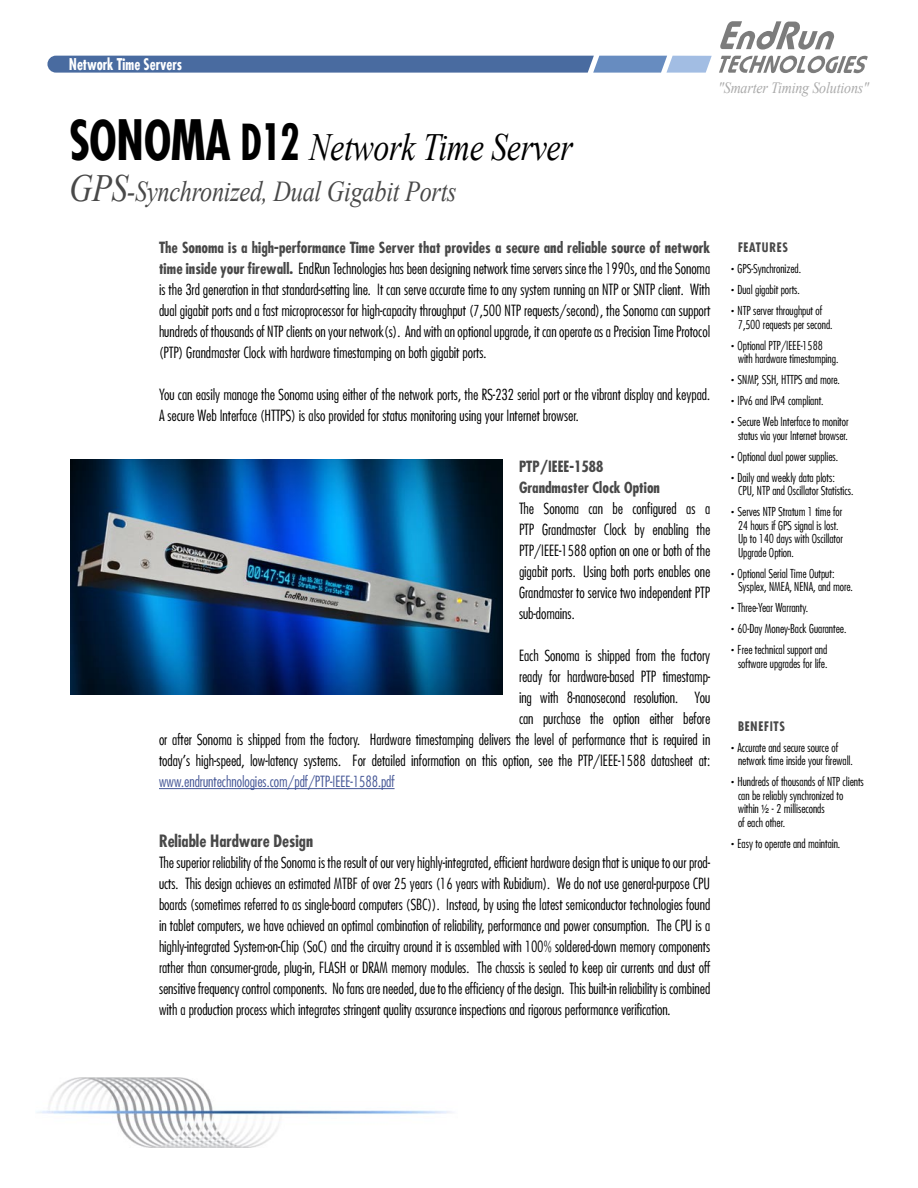
<style>
.page{position:relative;width:918px;height:1188px;background:#fff}
.page>*{position:absolute;margin:0;border:0;box-sizing:border-box;transform-origin:0 0}
.t1{font:italic 38.55px "Times New Roman";letter-spacing:-.01em;color:#000;scale:.83 1}
.t2{font:italic 28.95px "Times New Roman";letter-spacing:-.01em;color:#484848;scale:.84 1}
.t3{font:700 condensed 16.5px "Futura";color:#484848}
.t4{font:italic 15.75px "Times New Roman";letter-spacing:-.01em;color:#aaa;scale:.89 1}
.t5{font:700 condensed 15.75px "Futura";color:#fff;scale:.89 1}
.t6{font:300 condensed 15px/21px "Futura";color:#000;text-align:justify}
.t7{font:300 condensed 15px "Futura";color:#445696}
.t8{font:700 condensed 15px/21px "Futura";color:#484848}
.t9{font:700 condensed 12.75px "Futura";letter-spacing:.05em;color:#484848}
.t10{font:300 condensed 12px/21px "Futura";color:#000}
.s1{font-family:"Futura";font-weight:700;font-style:normal;font-stretch:condensed;font-size:54px}
.s2{font-family:"Futura";font-weight:700;font-style:normal;font-stretch:condensed;font-size:48.15px}
.s3{font-size:38.55px}
.s4{font-weight:700;color:#484848}
.s5{font-family:"Helvetica";font-weight:400}
</style>
<div class="page">
<svg style="left:720px;top:21px;width:114px;height:29px"></svg>
<svg style="left:719px;top:56px;width:149px;height:17px"></svg>
<svg style="left:47px;top:56px;width:665px;height:17px;background:#597aab"></svg>
<hr style="left:159px;top:788px;width:236px;height:1px;background:#445696">
<img style="left:70px;top:460px;width:432px;height:234px">
<img style="left:36px;top:1077px;width:416px;height:70px">
<p class="t5" style="left:69px;top:54px;width:129px">Network Time Servers</p>
<h1 class="t1" style="left:69px;top:121px;width:609px"><span class="s1">SONOMA</span> <span class="s2">D12</span> Network Time Server</h1>
<h2 class="t2" style="left:69px;top:171px;width:463px"><span class="s3">GPS</span>-Synchronized, Dual Gigabit Ports</h2>
<p class="t6" style="left:159px;top:237px;width:553px"><span class="s4">The Sonoma is a high-performance Time Server that provides a secure and reliable source of network time inside your firewall.</span> EndRun Technologies has been designing network time servers since the 1990s, and the Sonoma is the 3rd generation in that standard-setting line. It can serve accurate time to any system running an NTP or SNTP client. With dual gigabit ports and a fast microprocessor for high-capacity throughput (7,500 NTP requests/second), the Sonoma can support hundreds of thousands of NTP clients on your network(s). And with an optional upgrade, it can operate as a Precision Time Protocol (PTP) Grandmaster Clock with hardware timestamping on both gigabit ports.</p>
<p class="t6" style="left:159px;top:384px;width:553px">You can easily manage the Sonoma using either of the network ports, the RS-232 serial port or the vibrant display and keypad.<br>A secure Web Interface (HTTPS) is also provided for status monitoring using your Internet browser.</p>
<p class="t8" style="left:519px;top:456px;width:142px">PTP/IEEE-1588<br>Grandmaster Clock Option</p>
<p class="t6" style="left:519px;top:498px;width:193px">The Sonoma can be configured as a PTP Grandmaster Clock by enabling the PTP/IEEE-1588 option on one or both of the gigabit ports. Using both ports enables one Grandmaster to service two independent PTP sub-domains.</p>
<p class="t6" style="left:159px;top:645px;width:553px;text-align:right">Each Sonoma is shipped from the factory<br>ready for hardware-based PTP timestamp-<br>ing with 8-nanosecond resolution. You<br>can purchase the option either before<br>or after Sonoma is shipped from the factory. Hardware timestamping delivers the level of performance that is required in today’s high-speed, low-latency systems. For detailed information on this option, see the PTP/IEEE-1588 datasheet at:</p>
<p class="t7" style="left:159px;top:773px;width:237px">www.endruntechnologies.com/pdf/PTP-IEEE-1588.pdf</p>
<p class="t3" style="left:159px;top:831px;width:156px">Reliable Hardware Design</p>
<p class="t6" style="left:159px;top:852px;width:553px">The superior reliability of the Sonoma is the result of our very highly-integrated, efficient hardware design that is unique to our prod&shy;ucts. This design achieves an estimated MTBF of over 25 years (16 years with Rubidium). We do not use general-purpose CPU boards (sometimes referred to as single-board computers (SBC)). Instead, by using the latest semiconductor technologies found in tablet computers, we have achieved an optimal combination of reliability, performance and power consumption. The CPU is a highly-integrated System-on-Chip (SoC) and the circuitry around it is assembled with 100% soldered-down memory components rather than consumer-grade, plug-in, FLASH or DRAM memory modules. The chassis is sealed to keep air currents and dust off sensitive frequency control components. No fans are needed, due to the efficiency of the design. This built-in reliability is combined with a production process which integrates stringent quality assurance inspections and rigorous performance verification.</p>
<p class="t4" style="left:718px;top:77px;width:171px">"Smarter Timing Solutions"</p>
<p class="t9" style="left:738px;top:239px;width:52px">FEATURES</p>
<p class="t10" style="left:730px;top:258px;width:93px"><sup>.</sup> GPS-Synchronized.<br><sup>.</sup> Dual gigabit ports.<br><sup>.</sup> NTP server throughput of</p>
<p class="t10" style="left:730px;top:314px;width:104px;text-indent:8px">7,500 requests per second. <sup>.</sup> Optional PTP/IEEE-1588</p>
<p class="t10" style="left:730px;top:348px;width:120px;text-indent:8px">with hardware timestamping.<br><sup>.</sup> SNMP, SSH, HTTPS and more.<br><sup>.</sup> IPv6 and IPv4 compliant.<br><sup>.</sup> Secure Web Interface to monitor</p>
<p class="t10" style="left:730px;top:425px;width:119px;text-indent:8px">status via your Internet browser. <sup>.</sup> Optional dual power supplies.<br><sup>.</sup> Daily and weekly data plots:</p>
<p class="t10" style="left:730px;top:480px;width:125px;text-indent:8px">CPU, NTP and Oscillator Statistics. <sup>.</sup> Serves NTP Stratum 1 time for</p>
<p class="t10" style="left:738px;top:519px;width:106px;line-height:13.5px">24 hours if GPS signal is lost.<br>Up to 140 days with Oscillator<br>Upgrade Option.</p>
<p class="t10" style="left:738px;top:567px;width:117px;line-height:13.5px;text-indent:-8px"><sup>.</sup> Optional Serial Time Output:<br>Sysplex, NMEA, NENA, and more.</p>
<p class="t10" style="left:730px;top:597px;width:118px"><sup>.</sup> Three-Year Warranty.<br><sup>.</sup> 60-Day Money-Back Guarantee. <sup>.</sup> Free technical support and</p>
<p class="t10" style="left:738px;top:653px;width:91px">software upgrades for life.</p>
<p class="t9" style="left:738px;top:718px;width:49px">BENEFITS</p>
<p class="t10" style="left:738px;top:741px;width:116px;line-height:13.5px;text-indent:-8px"><sup>.</sup> Accurate and secure source of network time inside your firewall.</p>
<p class="t10" style="left:738px;top:775px;width:127px;line-height:13.5px;text-indent:-8px"><sup>.</sup> Hundreds of thousands of NTP clients can be reliably synchronized to within <span class="s5">1⁄2</span> - 2 milliseconds<br>of each other.</p>
<p class="t10" style="left:730px;top:833px;width:111px"><sup>.</sup> Easy to operate and maintain.</p>
</div>
